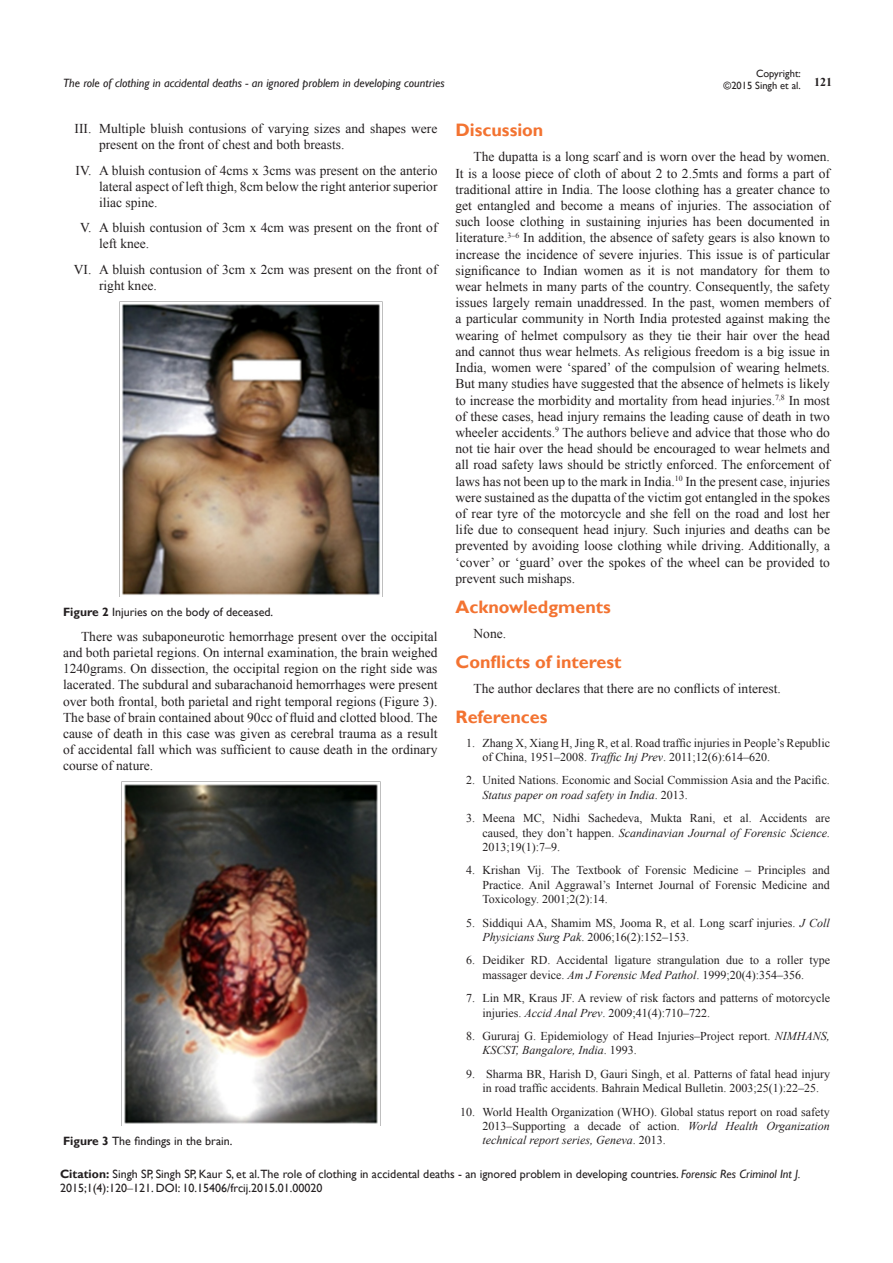
<style>
.page{position:relative;width:893px;height:1263px;background:#fff}
.page>*{position:absolute;margin:0;border:0;box-sizing:border-box;transform-origin:0 0}
.List_Paragraph{font:700 18px "Gill Sans";color:#f37331}
.t1{font:13.5px/16.2px "Times New Roman";color:#231f20}
.t2{font:12px/14.4px "Times New Roman";color:#231f20}
.Citation{font:12px/14.4px "Gill Sans";color:#231f20}
.t3{font:italic 12px "Gill Sans";color:#231f20}
.t4{font:700 12px "Times New Roman";color:#231f20}
.t5{font:10.5px/12.6px "Gill Sans";color:#231f20;text-align:right}
.s1{font-weight:700}
.s2{font-style:italic}
.s3{font-family:"Times New Roman"}
</style>
<div class="page">
<img style="left:119px;top:302px;width:261px;height:295px">
<img style="left:121px;top:782px;width:257px;height:344px">
<p class="t5" style="left:723px;top:67px;width:79px">Copyright:<br>©2015 Singh et al.</p>
<p class="t3" style="left:63px;top:76px;width:383px">The role of clothing in accidental deaths - an ignored problem in developing countries</p>
<p class="t4" style="left:814px;top:73px;width:19px">121</p>
<p class="t1" style="left:99px;top:120px;width:340px;text-indent:-24px">III. Multiple bluish contusions of varying sizes and shapes were present on the front of chest and both breasts.</p>
<p class="t1" style="left:99px;top:162px;width:340px;text-align:justify;text-indent:-23px">IV. A bluish contusion of 4cms x 3cms was present on the anterio lateral aspect of left thigh, 8cm below the right anterior superior iliac spine.</p>
<p class="t1" style="left:99px;top:219px;width:340px;text-indent:-19px">V. A bluish contusion of 3cm x 4cm was present on the front of left knee.</p>
<p class="t1" style="left:99px;top:261px;width:340px;text-indent:-25px">VI. A bluish contusion of 3cm x 2cm was present on the front of right knee.</p>
<p class="Citation" style="left:63px;top:605px;width:212px"><span class="s1">Figure 2</span> Injuries on the body of deceased.</p>
<p class="t1" style="left:63px;top:628px;width:376px;text-align:justify;text-indent:18px">There was subaponeurotic hemorrhage present over the occipital and both parietal regions. On internal examination, the brain weighed 1240grams. On dissection, the occipital region on the right side was lacerated. The subdural and subarachanoid hemorrhages were present over both frontal, both parietal and right temporal regions (Figure 3).<br>The base of brain contained about 90cc of fluid and clotted blood. The cause of death in this case was given as cerebral trauma as a result of accidental fall which was sufficient to cause death in the ordinary course of nature.</p>
<p class="Citation" style="left:63px;top:1134px;width:171px"><span class="s1">Figure 3</span> The findings in the brain.</p>
<p class="List_Paragraph" style="left:455px;top:119px;width:89px">Discussion</p>
<p class="t1" style="left:455px;top:149px;width:376px;text-align:justify;text-indent:18px">The dupatta is a long scarf and is worn over the head by women.<br>It is a loose piece of cloth of about 2 to 2.5mts and forms a part of traditional attire in India. The loose clothing has a greater chance to get entangled and become a means of injuries. The association of such loose clothing in sustaining injuries has been documented in literature.<sup>3‒6</sup> In addition, the absence of safety gears is also known to increase the incidence of severe injuries. This issue is of particular significance to Indian women as it is not mandatory for them to wear helmets in many parts of the country. Consequently, the safety issues largely remain unaddressed. In the past, women members of a particular community in North India protested against making the wearing of helmet compulsory as they tie their hair over the head and cannot thus wear helmets. As religious freedom is a big issue in India, women were ‘spared’ of the compulsion of wearing helmets.<br>But many studies have suggested that the absence of helmets is likely to increase the morbidity and mortality from head injuries.<sup>7,8</sup> In most of these cases, head injury remains the leading cause of death in two wheeler accidents.<sup>9</sup> The authors believe and advice that those who do not tie hair over the head should be encouraged to wear helmets and all road safety laws should be strictly enforced. The enforcement of laws has not been up to the mark in India.<sup>10</sup> In the present case, injuries were sustained as the dupatta of the victim got entangled in the spokes of rear tyre of the motorcycle and she fell on the road and lost her life due to consequent head injury. Such injuries and deaths can be prevented by avoiding loose clothing while driving. Additionally, a ‘cover’ or ‘guard’ over the spokes of the wheel can be provided to prevent such mishaps.</p>
<p class="List_Paragraph" style="left:455px;top:596px;width:157px">Acknowledgments</p>
<p class="t1" style="left:473px;top:625px;width:34px">None.</p>
<p class="List_Paragraph" style="left:455px;top:651px;width:168px">Conflicts of interest</p>
<p class="t1" style="left:473px;top:680px;width:309px">The author declares that there are no conflicts of interest.</p>
<p class="List_Paragraph" style="left:455px;top:706px;width:94px">References</p>
<p class="t2" style="left:482px;top:735px;width:349px;text-indent:-16px">1. Zhang X, Xiang H, Jing R, et al. Road traffic injuries in People’s Republic of China, 1951–2008. <span class="s2">Traffic Inj Prev</span>. 2011;12(6):614‒620.</p>
<p class="t2" style="left:482px;top:773px;width:349px;text-indent:-16px">2. United Nations. Economic and Social Commission Asia and the Pacific.<br><span class="s2">Status paper on road safety in India</span>. 2013.</p>
<p class="t2" style="left:482px;top:811px;width:349px;text-align:justify;text-indent:-16px">3. Meena MC, Nidhi Sachedeva, Mukta Rani, et al. Accidents are caused, they don’t happen. <span class="s2">Scandinavian Journal of Forensic Science</span>.<br>2013;19(1):7‒9.</p>
<p class="t2" style="left:482px;top:863px;width:349px;text-align:justify;text-indent:-16px">4. Krishan Vij. The Textbook of Forensic Medicine ‒ Principles and Practice. Anil Aggrawal’s Internet Journal of Forensic Medicine and Toxicology. 2001;2(2):14.</p>
<p class="t2" style="left:482px;top:915px;width:349px;text-indent:-16px">5. Siddiqui AA, Shamim MS, Jooma R, et al. Long scarf injuries. <span class="s2">J Coll<br>Physicians Surg Pak</span>. 2006;16(2):152‒153.</p>
<p class="t2" style="left:482px;top:953px;width:349px;text-indent:-16px">6. Deidiker RD. Accidental ligature strangulation due to a roller type massager device. <span class="s2">Am J Forensic Med Pathol</span>. 1999;20(4):354‒356.</p>
<p class="t2" style="left:482px;top:991px;width:349px;text-indent:-16px">7. Lin MR, Kraus JF. A review of risk factors and patterns of motorcycle injuries. <span class="s2">Accid Anal Prev</span>. 2009;41(4):710‒722.</p>
<p class="t2" style="left:482px;top:1028px;width:349px;text-indent:-16px">8. Gururaj G. Epidemiology of Head Injuries‒Project report. <span class="s2">NIMHANS,<br>KSCST, Bangalore, India</span>. 1993.</p>
<p class="t2" style="left:466px;top:1066px;width:365px;text-align:center">9. Sharma BR, Harish D, Gauri Singh, et al. Patterns of fatal head injury in road traffic accidents. Bahrain Medical Bulletin. 2003;25(1):22‒25.</p>
<p class="t2" style="left:482px;top:1104px;width:349px;text-align:justify;text-indent:-22px">10. World Health Organization (WHO). Global status report on road safety 2013‒Supporting a decade of action. <span class="s2">World Health Organization technical report series, Geneva</span>. 2013.</p>
<p class="Citation" style="left:60px;top:1167px;width:742px"><span class="s1">Citation:</span> Singh SP, Singh SP, Kaur S, et al.The role of clothing in accidental deaths - an ignored problem in developing countries. <span class="s2">Forensic Res Criminol Int J.<br></span>2015;1(4):120<span class="s3">‒</span>121. DOI: 10.15406/frcij.2015.01.00020</p>
</div>
